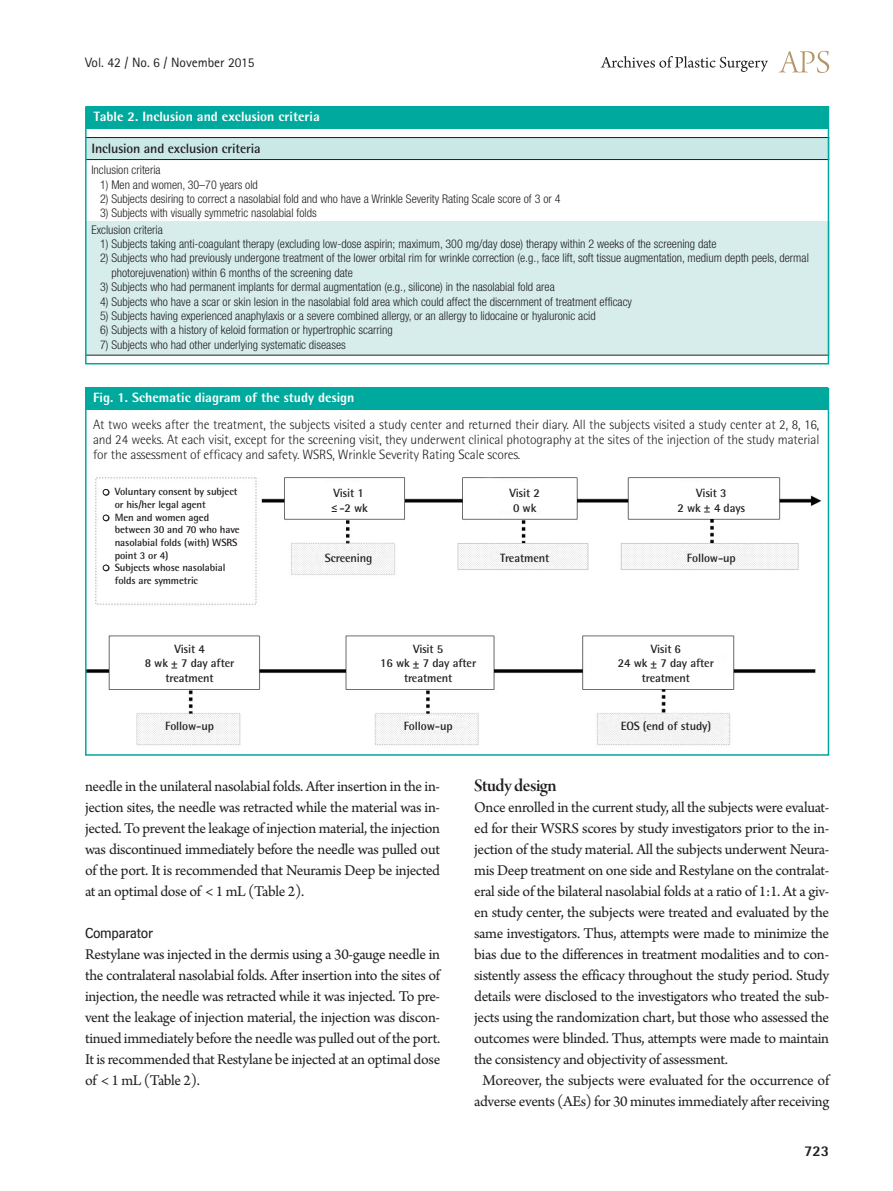
<style>
.page{position:relative;width:893px;height:1191px;background:#fff}
.page>*{position:absolute;margin:0;border:0;box-sizing:border-box;transform-origin:0 0}
.중제목{font:18.75px "Arno Pro Smbd Display";letter-spacing:-.02em;color:#231f20}
.본문{font:15.75px/21px "Arno Pro";letter-spacing:-.02em;color:#231f20;text-align:justify}
.소제목{font:15px "Bell Centennial Std Sub Capt";letter-spacing:-.02em;color:#231f20}
.t1{font:800 15px "Rotis Semi Sans Std";color:#231f20}
.그림설명{font:300 13.5px/15px "Rotis Semi Sans Std";letter-spacing:-.01em;color:#231f20;text-align:justify}
.표그림제목{font:800 13.5px "Rotis Semi Sans Std";color:#fff}
.표열제목{font:700 13.5px "Rotis Semi Sans Std";letter-spacing:-.01em;color:#231f20}
.t2{font:13.5px "Rotis Sans Serif Std";color:#231f20}
.표본문{font:300 condensed 12px/14.4px "Helvetica Neue LT Std";color:#231f20}
.그림지문{font:700 12px/14.4px "Rotis Semi Sans Std";letter-spacing:-.01em;color:#231f20;text-align:center}
.그림지문-2{font:700 10.5px/12.6px "Rotis Semi Sans Std";letter-spacing:-.01em;color:#231f20}
</style>
<div class="page">
<svg style="left:779px;top:51px;width:50px;height:22px"></svg>
<svg style="left:601px;top:56px;width:167px;height:16px"></svg>
<div style="left:86px;top:106px;width:742px;height:23px;background:#00a99d"></div>
<div style="left:85px;top:137px;width:744px;height:22px;background:#c9e8e6"></div>
<div style="left:85px;top:221px;width:744px;height:134px;background:#d6edec"></div>
<hr style="left:85px;top:137px;width:744px;height:1px;background:#231f20">
<hr style="left:85px;top:159px;width:744px;height:1px;background:#231f20">
<hr style="left:85px;top:355px;width:744px;height:1px;background:#231f20">
<div style="left:85px;top:106px;width:744px;height:258px;border:2px solid #00a99d"></div>
<img style="left:88px;top:477px;width:734px;height:269px">
<div style="left:85px;top:388px;width:742px;height:22px;background:#00a99d"></div>
<div style="left:85px;top:388px;width:744px;height:367px;border:2px solid #00a99d"></div>
<svg style="left:103px;top:489px;width:6px;height:6px"></svg>
<svg style="left:103px;top:515px;width:6px;height:6px"></svg>
<svg style="left:103px;top:565px;width:6px;height:6px"></svg>
<p class="t2" style="left:85px;top:54px;width:171px">Vol. 42 / No. 6 / November 2015</p>
<p class="표그림제목" style="left:94px;top:108px;width:228px">Table 2. Inclusion and exclusion criteria</p>
<p class="표열제목" style="left:91px;top:140px;width:171px">Inclusion and exclusion criteria</p>
<p class="표본문" style="left:91px;top:163px;width:71px">Inclusion criteria</p>
<p class="표본문" style="left:100px;top:177px;width:159px">1) Men and women, 30–70 years old</p>
<p class="표본문" style="left:100px;top:191px;width:462px">2) Subjects desiring to correct a nasolabial fold and who have a Wrinkle Severity Rating Scale score of 3 or 4</p>
<p class="표본문" style="left:100px;top:206px;width:218px">3) Subjects with visually symmetric nasolabial folds</p>
<p class="표본문" style="left:91px;top:222px;width:73px">Exclusion criteria</p>
<p class="표본문" style="left:100px;top:236px;width:618px">1) Subjects taking anti-coagulant therapy (excluding low-dose aspirin; maximum, 300 mg/day dose) therapy within 2 weeks of the screening date</p>
<p class="표본문" style="left:111px;top:251px;width:699px;text-indent:-11px">2) Subjects who had previously undergone treatment of the lower orbital rim for wrinkle correction (e.g., face lift, soft tissue augmentation, medium depth peels, dermal photorejuvenation) within 6 months of the screening date</p>
<p class="표본문" style="left:100px;top:280px;width:456px">3) Subjects who had permanent implants for dermal augmentation (e.g., silicone) in the nasolabial fold area</p>
<p class="표본문" style="left:100px;top:294px;width:533px">4) Subjects who have a scar or skin lesion in the nasolabial fold area which could affect the discernment of treatment efficacy</p>
<p class="표본문" style="left:100px;top:308px;width:497px">5) Subjects having experienced anaphylaxis or a severe combined allergy, or an allergy to lidocaine or hyaluronic acid</p>
<p class="표본문" style="left:100px;top:323px;width:294px">6) Subjects with a history of keloid formation or hypertrophic scarring</p>
<p class="표본문" style="left:100px;top:337px;width:247px">7) Subjects who had other underlying systematic diseases</p>
<p class="표그림제목" style="left:93px;top:389px;width:263px">Fig. 1. Schematic diagram of the study design</p>
<p class="그림설명" style="left:93px;top:417px;width:728px">At two weeks after the treatment, the subjects visited a study center and returned their diary. All the subjects visited a study center at 2, 8, 16, and 24 weeks. At each visit, except for the screening visit, they underwent clinical photography at the sites of the injection of the study material for the assessment of efficacy and safety. WSRS, Wrinkle Severity Rating Scale scores.</p>
<p class="그림지문-2" style="left:115px;top:485px;width:124px">Voluntary consent by subject or his/her legal agent</p>
<p class="그림지문-2" style="left:115px;top:510px;width:127px">Men and women aged between 30 and 70 who have nasolabial folds (with) WSRS point 3 or 4)</p>
<p class="그림지문-2" style="left:115px;top:561px;width:112px">Subjects whose nasolabial folds are symmetric</p>
<p class="그림지문" style="left:174px;top:641px;width:32px">Visit 4</p>
<p class="그림지문" style="left:145px;top:656px;width:91px">8 wk ± 7 day after treatment</p>
<p class="그림지문" style="left:333px;top:486px;width:32px">Visit 1</p>
<p class="그림지문" style="left:331px;top:500px;width:39px">≤-2 wk</p>
<p class="그림지문" style="left:510px;top:486px;width:32px">Visit 2</p>
<p class="그림지문" style="left:513px;top:500px;width:25px">0 wk</p>
<p class="그림지문" style="left:696px;top:486px;width:32px">Visit 3</p>
<p class="그림지문" style="left:678px;top:500px;width:69px">2 wk ± 4 days</p>
<p class="그림지문" style="left:325px;top:551px;width:49px">Screening</p>
<p class="그림지문" style="left:500px;top:551px;width:51px">Treatment</p>
<p class="그림지문" style="left:687px;top:551px;width:50px">Follow-up</p>
<p class="그림지문" style="left:413px;top:641px;width:32px">Visit 5</p>
<p class="그림지문" style="left:380px;top:656px;width:98px">16 wk ± 7 day after treatment</p>
<p class="그림지문" style="left:651px;top:641px;width:32px">Visit 6</p>
<p class="그림지문" style="left:618px;top:656px;width:98px">24 wk ± 7 day after treatment</p>
<p class="그림지문" style="left:165px;top:718px;width:50px">Follow-up</p>
<p class="그림지문" style="left:404px;top:718px;width:50px">Follow-up</p>
<p class="그림지문" style="left:621px;top:718px;width:92px">EOS (end of study)</p>
<p class="본문" style="left:85px;top:777px;width:357px">needle in the unilateral nasolabial folds. After insertion in the in&shy;jection sites, the needle was retracted while the material was in&shy;jected. To prevent the leakage of injection material, the injection was discontinued immediately before the needle was pulled out of the port. It is recommended that Neuramis Deep be injected at an optimal dose of &lt; 1 mL (Table 2).</p>
<p class="소제목" style="left:85px;top:924px;width:70px">Comparator</p>
<p class="본문" style="left:85px;top:945px;width:357px">Restylane was injected in the dermis using a 30-gauge needle in the contralateral nasolabial folds. After insertion into the sites of injection, the needle was retracted while it was injected. To pre&shy;vent the leakage of injection material, the injection was discon&shy;tinued immediately before the needle was pulled out of the port.<br>It is recommended that Restylane be injected at an optimal dose of &lt; 1 mL (Table 2).</p>
<p class="중제목" style="left:474px;top:775px;width:84px">Study design</p>
<p class="본문" style="left:474px;top:798px;width:357px">Once enrolled in the current study, all the subjects were evaluat&shy;ed for their WSRS scores by study investigators prior to the in&shy;jection of the study material. All the subjects underwent Neura&shy;mis Deep treatment on one side and Restylane on the contralat&shy;eral side of the bilateral nasolabial folds at a ratio of 1:1. At a giv&shy;en study center, the subjects were treated and evaluated by the same investigators. Thus, attempts were made to minimize the bias due to the differences in treatment modalities and to con&shy;sistently assess the efficacy throughout the study period. Study details were disclosed to the investigators who treated the sub&shy;jects using the randomization chart, but those who assessed the outcomes were blinded. Thus, attempts were made to maintain the consistency and objectivity of assessment.</p>
<p class="본문" style="left:474px;top:1071px;width:357px;text-align:center">Moreover, the subjects were evaluated for the occurrence of adverse events (AEs) for 30 minutes immediately after receiving</p>
<p class="t1" style="left:804px;top:1141px;width:27px">723</p>
</div>
